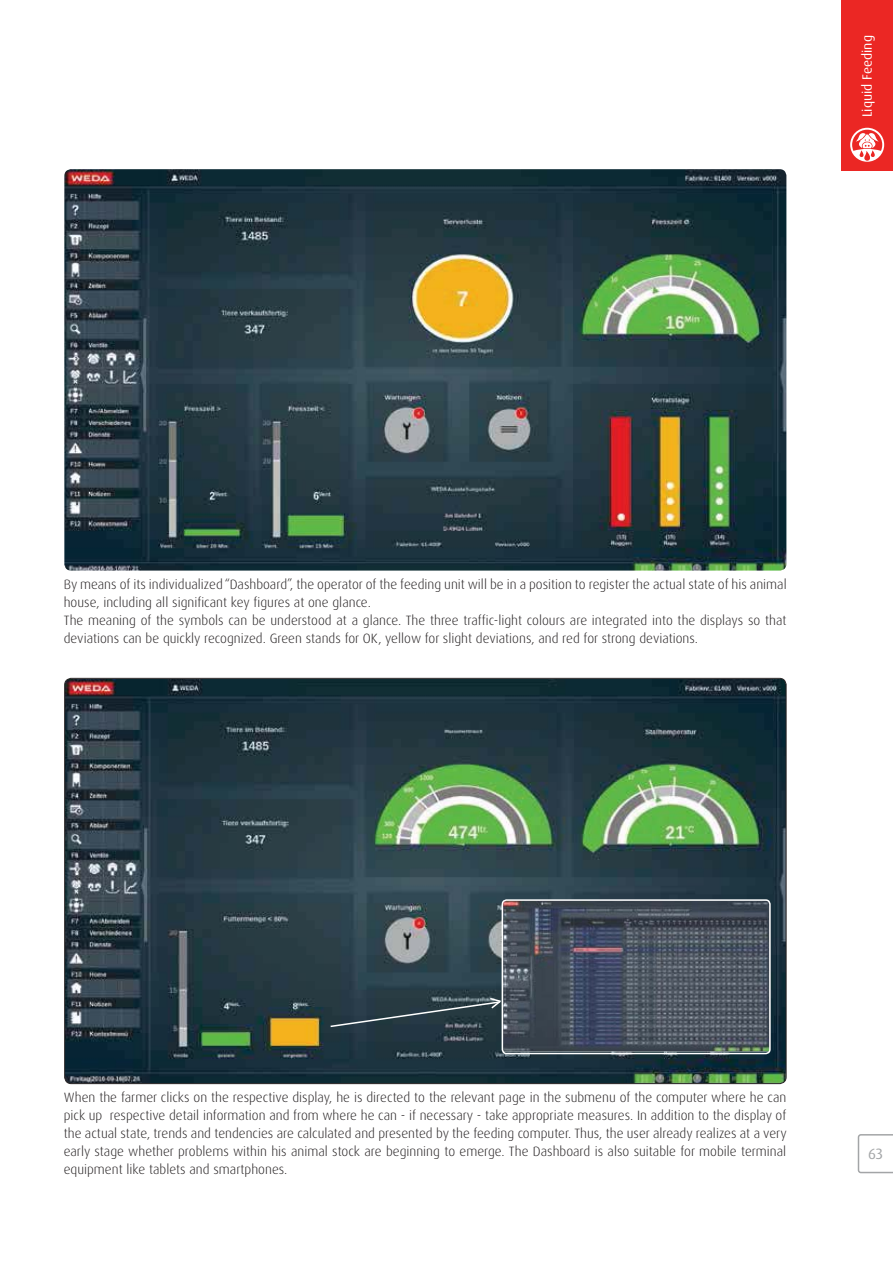
<style>
.page{position:relative;width:893px;height:1263px;background:#fff}
.page>*{position:absolute;margin:0;border:0;box-sizing:border-box;transform-origin:0 0}
.t1{font:15px "Dax OT";color:#a3a5a7}
.t2{font:300 13.5px/18px "Dax OT";color:#231f20;text-align:justify}
.t3{font:13.5px "Dax OT";color:#fff}
</style>
<div class="page">
<svg style="left:857px;top:1134px;width:36px;height:40px"></svg>
<div style="left:842px;top:0;width:51px;height:170px;background:#eb2724"></div>
<svg style="left:850px;top:128px;width:34px;height:34px"></svg>
<img style="left:66px;top:679px;width:720px;height:405px">
<img style="left:64px;top:169px;width:722px;height:402px;border-radius:7px">
<img style="left:502px;top:900px;width:266px;height:151px">
<div style="left:502px;top:899px;width:269px;height:155px;border:2px solid #fff;border-radius:4px"></div>
<svg style="left:329px;top:997px;width:173px;height:31px"></svg>
<p class="t3" style="left:861px;top:117px;width:83px;rotate:-90deg">Liquid Feeding</p>
<p class="t2" style="left:64px;top:576px;width:724px;text-align:left">By means of its individualized “Dashboard”, the operator of the feeding unit will be in a position to register the actual state of his animal house, including all significant key figures at one glance.<br>The meaning of the symbols can be understood at a glance. The three traffic-light colours are integrated into the displays so that deviations can be quickly recognized. Green stands for OK, yellow for slight deviations, and red for strong deviations.</p>
<p class="t2" style="left:64px;top:1089px;width:724px">When the farmer clicks on the respective display, he is directed to the relevant page in the submenu of the computer where he can pick up respective detail information and from where he can - if necessary - take appropriate measures. In addition to the display of the actual state, trends and tendencies are calculated and presented by the feeding computer. Thus, the user already realizes at a very early stage whether problems within his animal stock are beginning to emerge. The Dashboard is also suitable for mobile terminal equipment like tablets and smartphones.</p>
<p class="t1" style="left:868px;top:1147px;width:16px">63</p>
</div>
